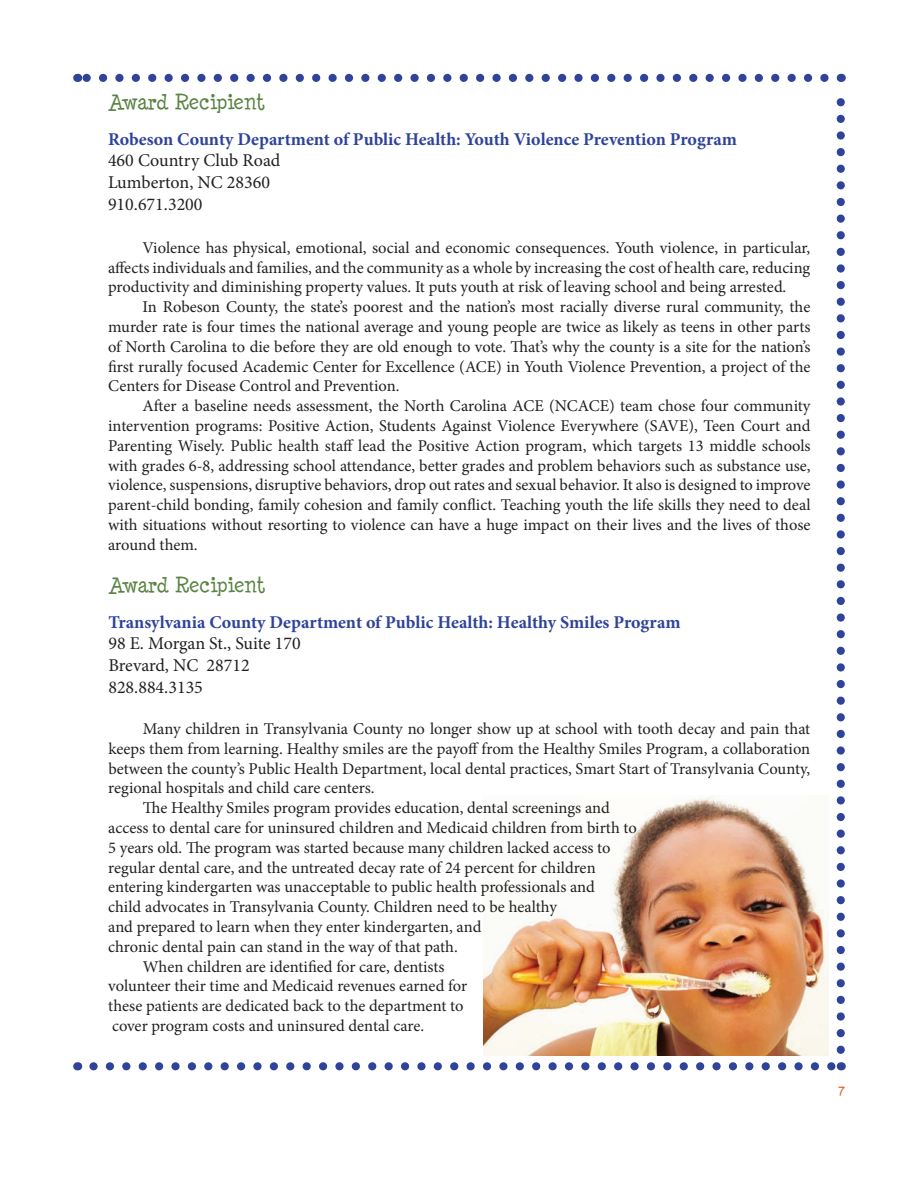
<style>
.page{position:relative;width:918px;height:1188px;background:#fff}
.page>*{position:absolute;margin:0;border:0;box-sizing:border-box;transform-origin:0 0}
.t1{font:21px "Minya Nouvelle";color:#588241}
.t2{font:700 18px "Minion Pro";color:#2e4399}
.t3{font:18px/21.6px "Minion Pro";color:#231f20}
.t4{font:16.5px/19.8px "Minion Pro";color:#231f20;text-align:justify}
.t5{font:15px "Minya Nouvelle";color:#dd5e27}
</style>
<div class="page">
<svg style="left:93px;top:1062px;width:740px;height:8px"></svg>
<svg style="left:85px;top:74px;width:740px;height:8px"></svg>
<svg style="left:837px;top:74px;width:8px;height:976px"></svg>
<img style="left:483px;top:796px;width:346px;height:260px">
<p class="t1" style="left:108px;top:90px;width:159px">Award Recipient</p>
<p class="t2" style="left:108px;top:126px;width:631px">Robeson County Department of Public Health: Youth Violence Prevention Program</p>
<p class="t3" style="left:108px;top:150px;width:174px">460 Country Club Road<br>Lumberton, NC 28360<br>910.671.3200</p>
<p class="t4" style="left:108px;top:238px;width:704px;text-indent:34px">Violence has physical, emotional, social and economic consequences. Youth violence, in particular, affects individuals and families, and the community as a whole by increasing the cost of health care, reducing productivity and diminishing property values. It puts youth at risk of leaving school and being arrested.</p>
<p class="t4" style="left:108px;top:297px;width:704px;text-indent:35px">In Robeson County, the state’s poorest and the nation’s most racially diverse rural community, the murder rate is four times the national average and young people are twice as likely as teens in other parts of North Carolina to die before they are old enough to vote. That’s why the county is a site for the nation’s first rurally focused Academic Center for Excellence (ACE) in Youth Violence Prevention, a project of the Centers for Disease Control and Prevention.</p>
<p class="t4" style="left:108px;top:396px;width:704px;text-indent:34px">After a baseline needs assessment, the North Carolina ACE (NCACE) team chose four community intervention programs: Positive Action, Students Against Violence Everywhere (SAVE), Teen Court and Parenting Wisely. Public health staff lead the Positive Action program, which targets 13 middle schools with grades 6-8, addressing school attendance, better grades and problem behaviors such as substance use, violence, suspensions, disruptive behaviors, drop out rates and sexual behavior. It also is designed to improve parent-child bonding, family cohesion and family conflict. Teaching youth the life skills they need to deal with situations without resorting to violence can have a huge impact on their lives and the lives of those around them.</p>
<p class="t1" style="left:108px;top:573px;width:159px">Award Recipient</p>
<p class="t2" style="left:108px;top:609px;width:574px">Transylvania County Department of Public Health: Healthy Smiles Program</p>
<p class="t3" style="left:108px;top:633px;width:194px">98 E. Morgan St., Suite 170<br>Brevard, NC 28712<br>828.884.3135</p>
<p class="t4" style="left:143px;top:719px;width:669px">Many children in Transylvania County no longer show up at school with tooth decay and pain that</p>
<p class="t4" style="left:108px;top:739px;width:703px">keeps them from learning. Healthy smiles are the payoff from the Healthy Smiles Program, a collaboration</p>
<p class="t4" style="left:108px;top:758px;width:703px">between the county’s Public Health Department, local dental practices, Smart Start of Transylvania County,</p>
<p class="t4" style="left:108px;top:778px;width:268px">regional hospitals and child care centers.</p>
<p class="t4" style="left:143px;top:798px;width:469px">The Healthy Smiles program provides education, dental screenings and</p>
<p class="t4" style="left:108px;top:818px;width:530px">access to dental care for uninsured children and Medicaid children from birth to</p>
<p class="t4" style="left:108px;top:838px;width:504px">5 years old. The program was started because many children lacked access to</p>
<p class="t4" style="left:108px;top:857px;width:489px">regular dental care, and the untreated decay rate of 24 percent for children</p>
<p class="t4" style="left:108px;top:877px;width:488px">entering kindergarten was unacceptable to public health professionals and</p>
<p class="t4" style="left:108px;top:897px;width:450px">child advocates in Transylvania County. Children need to be healthy</p>
<p class="t4" style="left:108px;top:917px;width:375px">and prepared to learn when they enter kindergarten, and</p>
<p class="t4" style="left:108px;top:937px;width:351px">chronic dental pain can stand in the way of that path.</p>
<p class="t4" style="left:143px;top:956px;width:303px">When children are identified for care, dentists</p>
<p class="t4" style="left:108px;top:976px;width:360px">volunteer their time and Medicaid revenues earned for</p>
<p class="t4" style="left:108px;top:996px;width:357px">these patients are dedicated back to the department to</p>
<p class="t4" style="left:112px;top:1016px;width:314px">cover program costs and uninsured dental care.</p>
<p class="t5" style="left:838px;top:1080px;width:8px">7</p>
</div>
